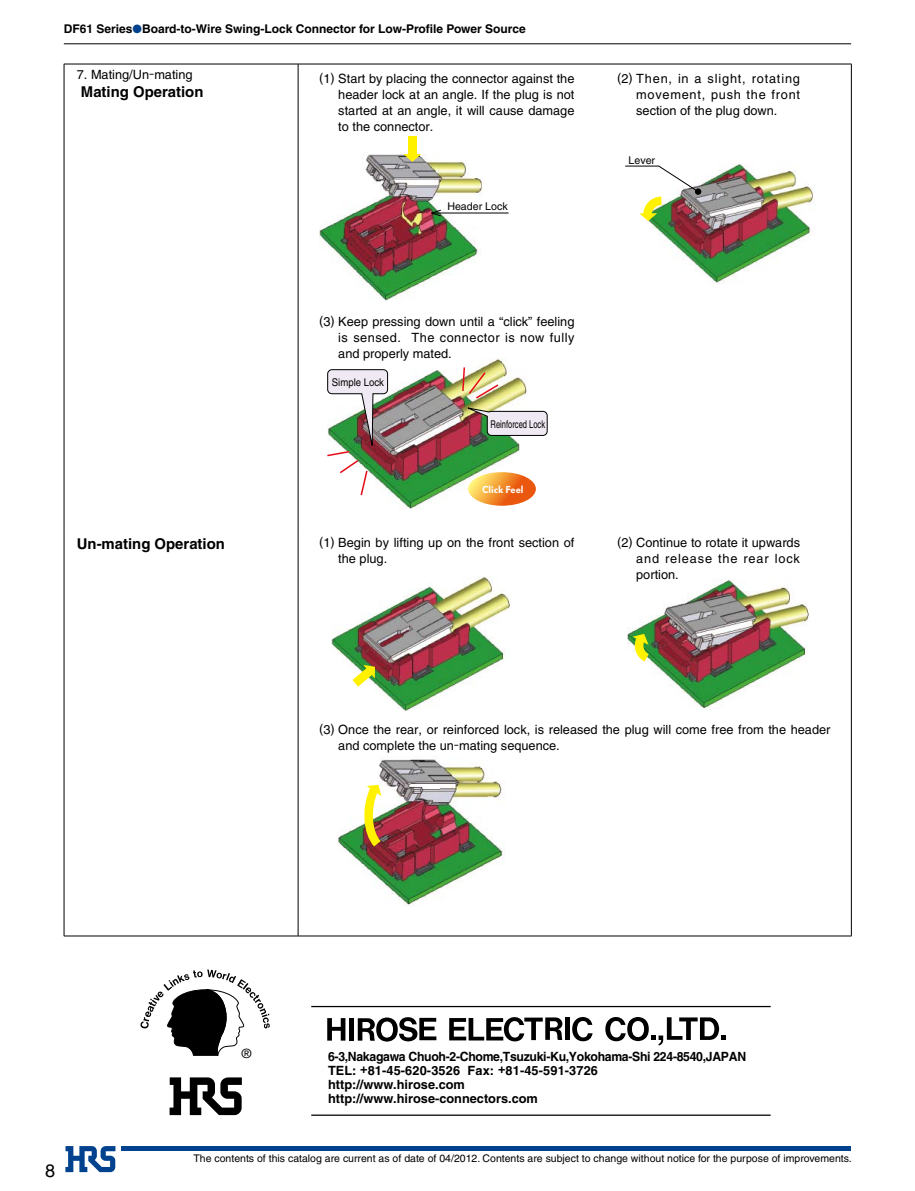
<style>
.page{position:relative;width:915px;height:1191px;background:#fff}
.page>*{position:absolute;margin:0;border:0;box-sizing:border-box;transform-origin:0 0}
.t1{font:18px "Helvetica";color:#000}
.t2{font:700 14.85px "Helvetica";color:#000}
.t3{font:12.9px "Helvetica";color:#000}
.t4{font:12.75px/15.9px "ZUMEN Helvetica";color:#000;text-align:justify}
.t5{font:700 12.75px/14px "Helvetica";color:#000;scale:.96 1}
.t6{font:700 12px "Helvetica";color:#000}
.t7{font:10.65px "ZUMEN Helvetica";color:#000}
.t8{font:10.65px "ZUMEN Helvetica";color:#000;scale:.71 1}
.t9{font:10.65px "ZUMEN Helvetica";color:#000;scale:.9 1}
.t10{font:10.65px "Futura B Dem Bld";color:#fff}
.t11{font:10.5px "Helvetica";color:#000}
.s1{color:#00428e}
</style>
<div class="page">
<hr style="left:121px;top:1146px;width:729px;height:4px;background:#00428e">
<svg style="left:65px;top:1146px;width:50px;height:26px"></svg>
<hr style="left:64px;top:44px;width:786px;height:1px;background:#000">
<hr style="left:311px;top:1006px;width:459px;height:1px;background:#000">
<hr style="left:311px;top:1114px;width:459px;height:1px;background:#000">
<svg style="left:327px;top:1018px;width:18px;height:22px"></svg>
<div style="left:349px;top:1018px;width:5px;height:22px;background:#000"></div>
<svg style="left:357px;top:1017px;width:79px;height:24px"></svg>
<svg style="left:572px;top:1017px;width:20px;height:24px"></svg>
<svg style="left:449px;top:1017px;width:113px;height:24px"></svg>
<hr style="left:565px;top:1017px;width:4px;height:23px;background:#000">
<svg style="left:605px;top:1017px;width:120px;height:28px"></svg>
<svg style="left:169px;top:1077px;width:73px;height:38px"></svg>
<svg style="left:140px;top:969px;width:130px;height:87px"></svg>
<hr style="left:64px;top:64px;width:234px;height:1px;background:#000">
<hr style="left:64px;top:64px;width:1px;height:468px;background:#000">
<hr style="left:298px;top:64px;width:553px;height:1px;background:#000">
<hr style="left:298px;top:64px;width:1px;height:468px;background:#000">
<hr style="left:850px;top:64px;width:1px;height:468px;background:#000">
<hr style="left:64px;top:532px;width:1px;height:403px;background:#000">
<hr style="left:298px;top:532px;width:1px;height:403px;background:#000">
<hr style="left:850px;top:532px;width:1px;height:403px;background:#000">
<hr style="left:64px;top:935px;width:234px;height:1px;background:#000">
<hr style="left:298px;top:935px;width:553px;height:1px;background:#000">
<img style="left:319px;top:155px;width:164px;height:145px">
<svg style="left:403px;top:154px;width:18px;height:8px"></svg>
<div style="left:408px;top:136px;width:8px;height:20px;background:#fff100"></div>
<svg style="left:431px;top:210px;width:10px;height:6px"></svg>
<hr style="left:431px;top:213px;width:77px;height:1px;background:#000">
<img style="left:331px;top:577px;width:180px;height:134px">
<svg style="left:352px;top:665px;width:23px;height:21px"></svg>
<img style="left:388px;top:359px;width:139px;height:150px">
<svg style="left:461px;top:366px;width:39px;height:34px"></svg>
<img style="left:327px;top:369px;width:61px;height:127px">
<svg style="left:464px;top:407px;width:83px;height:29px;background:#c6b6b5"></svg>
<svg style="left:468px;top:472px;width:67px;height:34px"></svg>
<img style="left:337px;top:759px;width:168px;height:146px">
<svg style="left:365px;top:778px;width:24px;height:77px"></svg>
<img style="left:646px;top:164px;width:168px;height:119px">
<div style="left:694px;top:188px;width:7px;height:7px;background:#000;border-radius:50%"></div>
<svg style="left:625px;top:166px;width:73px;height:57px"></svg>
<img style="left:627px;top:579px;width:182px;height:130px">
<svg style="left:632px;top:627px;width:26px;height:42px"></svg>
<p class="t6" style="left:64px;top:21px;width:463px">DF61 Series<span class="s1">●</span>Board-to-Wire Swing-Lock Connector for Low-Profile Power Source</p>
<p class="t4" style="left:77px;top:67px;width:117px">7. Mating/Un-mating</p>
<p class="t2" style="left:81px;top:83px;width:124px">Mating Operation</p>
<p class="t2" style="left:77px;top:534px;width:150px">Un-mating Operation</p>
<p class="t4" style="left:338px;top:71px;width:237px;text-indent:-19px">(1) Start by placing the connector against the header lock at an angle. If the plug is not started at an angle, it will cause damage to the connector.</p>
<p class="t7" style="left:447px;top:200px;width:62px">Header Lock</p>
<p class="t4" style="left:338px;top:313px;width:237px;text-indent:-19px">(3) Keep pressing down until a “click” feeling is sensed. The connector is now fully and properly mated.</p>
<p class="t9" style="left:332px;top:376px;width:59px">Simple Lock</p>
<p class="t8" style="left:490px;top:418px;width:78px">Reinforced Lock</p>
<p class="t10" style="left:482px;top:482px;width:43px">Click Feel</p>
<p class="t4" style="left:338px;top:534px;width:237px;text-indent:-19px">(1) Begin by lifting up on the front section of the plug.</p>
<p class="t4" style="left:636px;top:71px;width:165px;text-indent:-19px">(2) Then, in a slight, rotating movement, push the front section of the plug down.</p>
<p class="t7" style="left:628px;top:154px;width:28px">Lever</p>
<p class="t4" style="left:636px;top:534px;width:165px;text-indent:-19px">(2) Continue to rotate it upwards and release the rear lock portion.</p>
<p class="t4" style="left:338px;top:721px;width:493px;text-indent:-19px">(3) Once the rear, or reinforced lock, is released the plug will come free from the header and complete the un-mating sequence.</p>
<h1 class="t1" style="left:45px;top:1160px;width:12px">8</h1>
<p class="t3" style="left:241px;top:1046px;width:11px">®</p>
<p class="t5" style="left:328px;top:1049px;width:437px">6-3,Nakagawa Chuoh-2-Chome,Tsuzuki-Ku,Yokohama-Shi 224-8540,JAPAN TEL: +81-45-620-3526 Fax: +81-45-591-3726<br>http://www.hirose.com<br>http://www.hirose-connectors.com</p>
<p class="t11" style="left:193px;top:1152px;width:659px">The contents of this catalog are current as of date of 04/2012. Contents are subject to change without notice for the purpose of improvements.</p>
</div>
